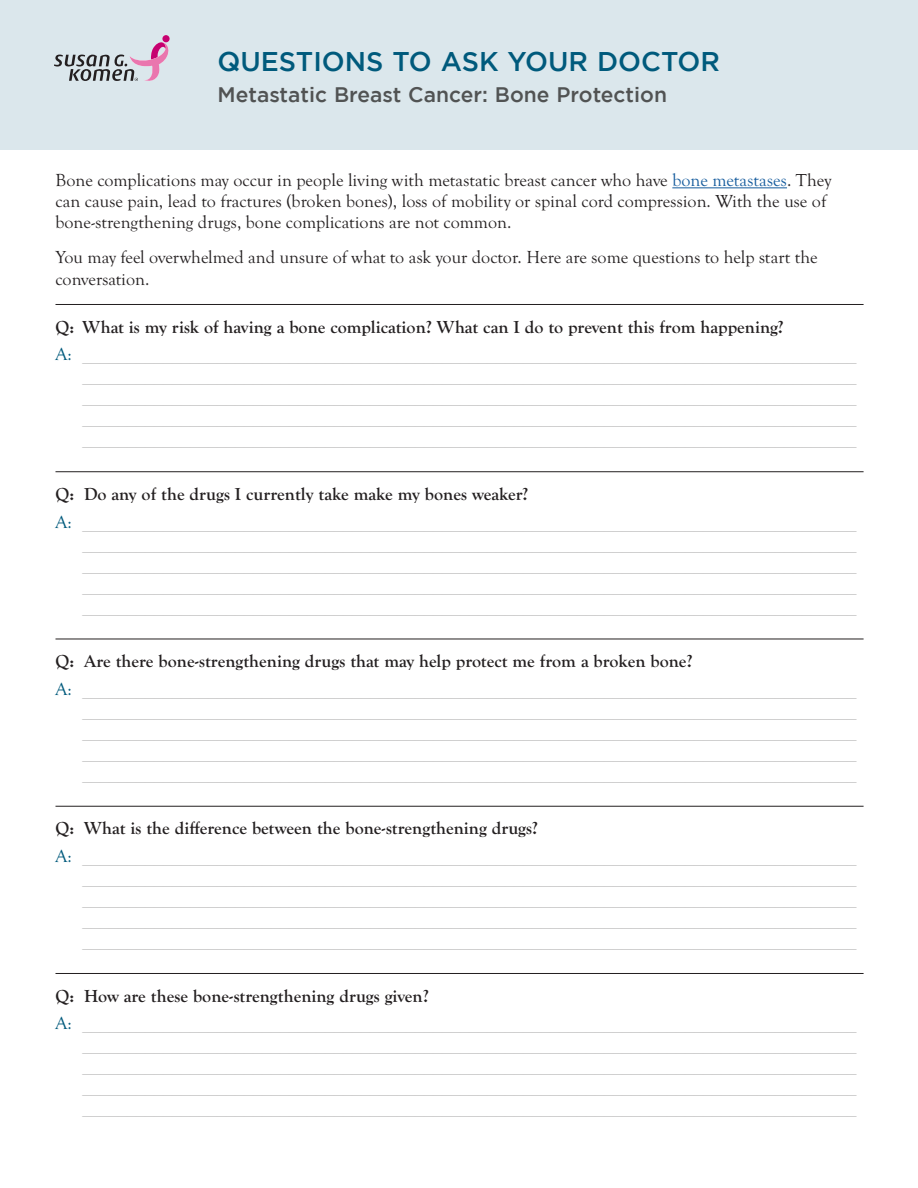
<style>
.page{position:relative;width:918px;height:1188px;background:#fff}
.page>*{position:absolute;margin:0;border:0;box-sizing:border-box;transform-origin:0 0}
.t1{font:500 27px "Gotham";color:#005a7c}
.N_title{font:500 21px "Gotham";color:#515353}
.N_question{font:18px "Times New Roman";color:#bfbebe}
.t2{font:18px/21px "Goudy Old Sty";color:#231f20}
.N_question-2{font:700 18px "Goudy Old Sty";color:#231f20}
.s1{color:#175d9e}
.s2{font-family:"Goudy Old Sty";color:#005a7c}
</style>
<div class="page">
<hr style="left:672px;top:187px;width:115px;height:1px;background:#175d9e">
<hr style="left:56px;top:304px;width:808px;height:1px;background:#231f20">
<hr style="left:56px;top:471px;width:808px;height:1px;background:#231f20">
<hr style="left:56px;top:639px;width:808px;height:1px;background:#231f20">
<hr style="left:56px;top:806px;width:808px;height:1px;background:#231f20">
<hr style="left:56px;top:973px;width:808px;height:1px;background:#231f20">
<div style="left:0;top:0;width:918px;height:149px;background:#dbe7ec"></div>
<svg style="left:54px;top:35px;width:116px;height:46px"></svg>
<p class="t1" style="left:218px;top:46px;width:504px">QUESTIONS TO ASK YOUR DOCTOR</p>
<p class="N_title" style="left:218px;top:83px;width:451px">Metastatic Breast Cancer: Bone Protection</p>
<p class="t2" style="left:56px;top:170px;width:777px">Bone complications may occur in people living with metastatic breast cancer who have <span class="s1">bone metastases</span>. They can cause pain, lead to fractures (broken bones), loss of mobility or spinal cord compression. With the use of bone-strengthening drugs, bone complications are not common.</p>
<p class="t2" style="left:56px;top:247px;width:764px;line-height:21.6px">You may feel overwhelmed and unsure of what to ask your doctor. Here are some questions to help start the conversation.</p>
<p class="N_question-2" style="left:56px;top:317px;width:729px">Q: What is my risk of having a bone complication? What can I do to prevent this from happening?</p>
<p class="N_question" style="left:56px;top:342px;width:802px"><span class="s2">A:</span> ______________________________________________________________________________________</p>
<p class="N_question" style="left:82px;top:363px;width:775px">______________________________________________________________________________________</p>
<p class="N_question" style="left:82px;top:384px;width:775px">______________________________________________________________________________________</p>
<p class="N_question" style="left:82px;top:405px;width:775px">______________________________________________________________________________________</p>
<p class="N_question" style="left:82px;top:426px;width:775px">______________________________________________________________________________________</p>
<p class="N_question-2" style="left:56px;top:484px;width:474px">Q: Do any of the drugs I currently take make my bones weaker?</p>
<p class="N_question" style="left:56px;top:509px;width:802px"><span class="s2">A:</span> ______________________________________________________________________________________</p>
<p class="N_question" style="left:82px;top:530px;width:775px">______________________________________________________________________________________</p>
<p class="N_question" style="left:82px;top:551px;width:775px">______________________________________________________________________________________</p>
<p class="N_question" style="left:82px;top:572px;width:775px">______________________________________________________________________________________</p>
<p class="N_question" style="left:82px;top:593px;width:775px">______________________________________________________________________________________</p>
<p class="N_question-2" style="left:56px;top:651px;width:638px">Q: Are there bone-strengthening drugs that may help protect me from a broken bone?</p>
<p class="N_question" style="left:56px;top:676px;width:802px"><span class="s2">A:</span> ______________________________________________________________________________________</p>
<p class="N_question" style="left:82px;top:697px;width:775px">______________________________________________________________________________________</p>
<p class="N_question" style="left:82px;top:718px;width:775px">______________________________________________________________________________________</p>
<p class="N_question" style="left:82px;top:739px;width:775px">______________________________________________________________________________________</p>
<p class="N_question" style="left:82px;top:760px;width:775px">______________________________________________________________________________________</p>
<p class="N_question-2" style="left:56px;top:818px;width:484px">Q: What is the difference between the bone-strengthening drugs?</p>
<p class="N_question" style="left:56px;top:843px;width:802px"><span class="s2">A:</span> ______________________________________________________________________________________</p>
<p class="N_question" style="left:82px;top:864px;width:775px">______________________________________________________________________________________</p>
<p class="N_question" style="left:82px;top:885px;width:775px">______________________________________________________________________________________</p>
<p class="N_question" style="left:82px;top:906px;width:775px">______________________________________________________________________________________</p>
<p class="N_question" style="left:82px;top:927px;width:775px">______________________________________________________________________________________</p>
<p class="N_question-2" style="left:56px;top:986px;width:375px">Q: How are these bone-strengthening drugs given?</p>
<p class="N_question" style="left:56px;top:1011px;width:802px"><span class="s2">A:</span> ______________________________________________________________________________________</p>
<p class="N_question" style="left:82px;top:1032px;width:775px">______________________________________________________________________________________</p>
<p class="N_question" style="left:82px;top:1053px;width:775px">______________________________________________________________________________________</p>
<p class="N_question" style="left:82px;top:1074px;width:775px">______________________________________________________________________________________</p>
<p class="N_question" style="left:82px;top:1095px;width:775px">______________________________________________________________________________________</p>
</div>
